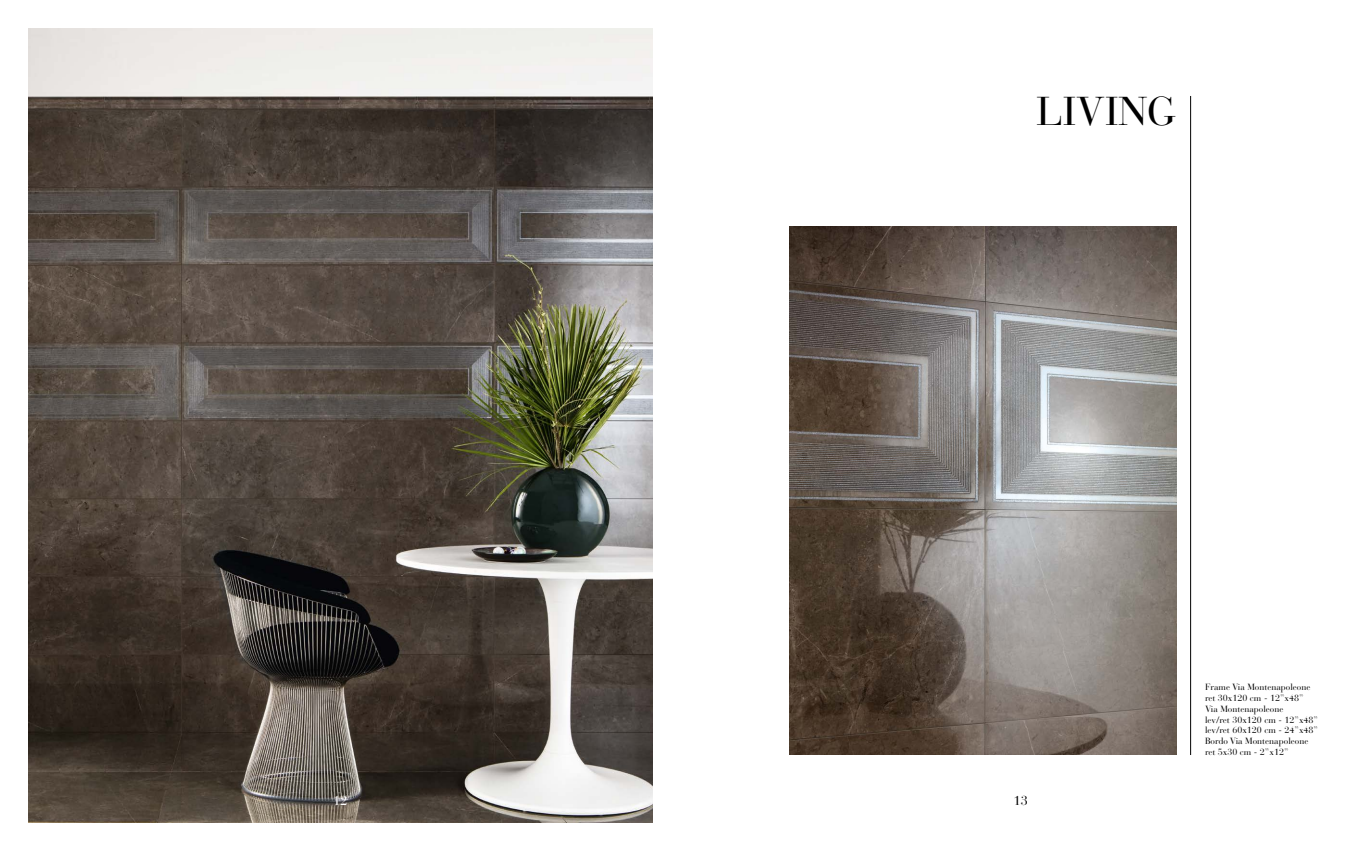
<style>
.page{position:relative;width:1361px;height:851px;background:#fff}
.page>*{position:absolute;margin:0;border:0;box-sizing:border-box;transform-origin:0 0}
.t1{font:40px "Bauer Bodoni Std";color:#000}
.t2{font:13px "Bauer Bodoni Std";color:#fff}
.t3{font:13px "Bauer Bodoni Std";color:#000}
.t4{font:9px/10.8px "Bauer Bodoni Std";color:#000}
</style>
<div class="page">
<img style="left:28px;top:28px;width:624px;height:794px">
<hr style="left:1190px;top:96px;width:1px;height:658px;background:#000">
<img style="left:789px;top:227px;width:387px;height:527px">
<h1 class="t1" style="left:1036px;top:88px;width:142px">LIVING</h1>
<h2 class="t2" style="left:333px;top:792px;width:16px">12</h2>
<h2 class="t3" style="left:1013px;top:792px;width:16px">13</h2>
<p class="t4" style="left:1205px;top:681px;width:114px">Frame Via Montenapoleone ret 30x120 cm - 12”x48”<br>Via Montenapoleone<br>lev/ret 30x120 cm - 12”x48” lev/ret 60x120 cm - 24”x48”<br>Bordo Via Montenapoleone ret 5x30 cm - 2”x12”</p>
</div>
